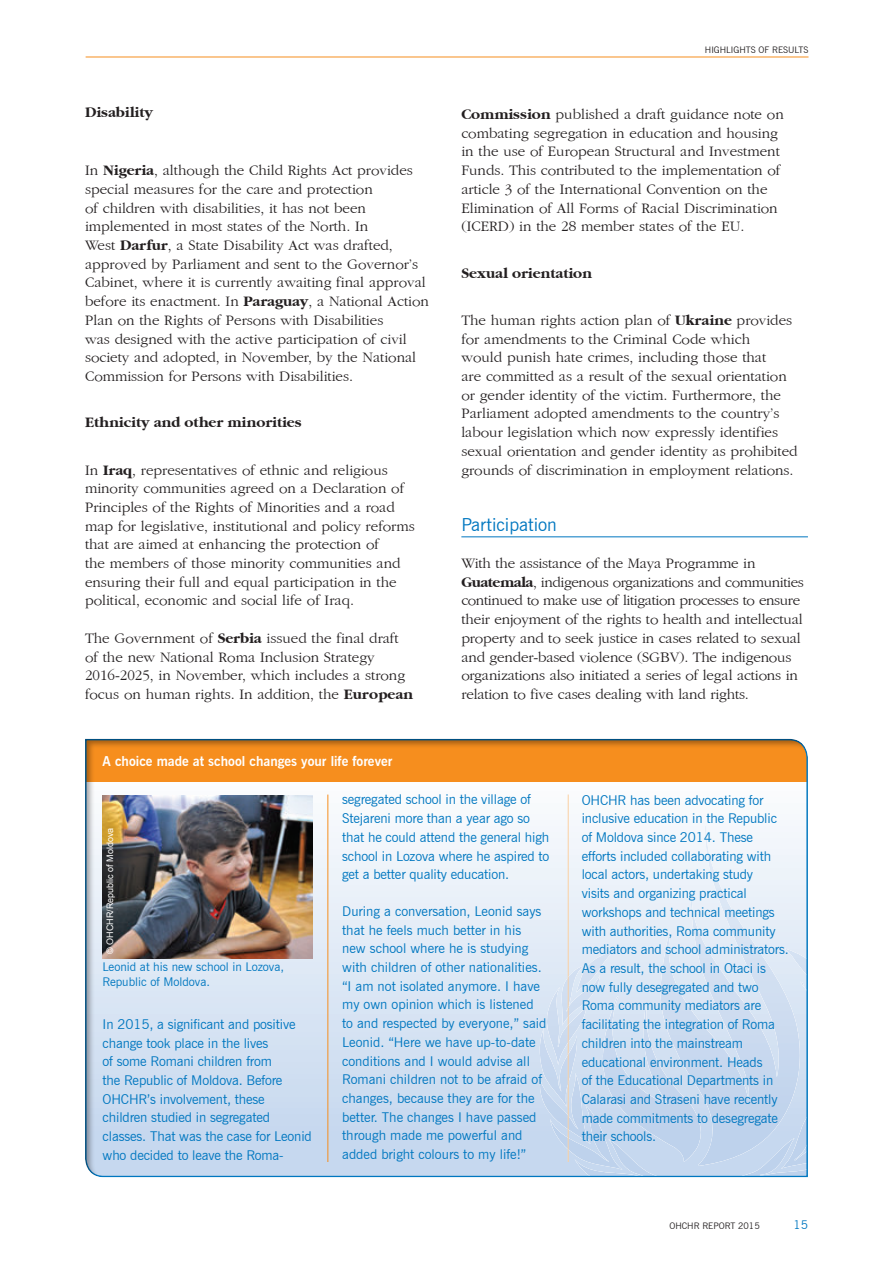
<style>
.page{position:relative;width:893px;height:1263px;background:#fff}
.page>*{position:absolute;margin:0;border:0;box-sizing:border-box;transform-origin:0 0}
.t1{font:18px "News Gothic BT";color:#0077c0}
.t2{font:15px/18.8px "Gatineau Plain";color:#231f20}
.t3{font:700 15px "Gatineau";color:#231f20}
.t4{font:13.5px/18.8px "News Gothic BT";letter-spacing:-.01em;color:#0077c0}
.t5{font:700 13.5px "News Gothic BT";color:#fff}
.t6{font:12px/14.4px "News Gothic BT";color:#0077c0}
.t7{font:9px "News Gothic BT";color:#231f20}
.t8{font:9px "Arial";color:#fff}
.s1{font-family:"Gatineau";font-weight:700}
</style>
<div class="page">
<hr style="left:86px;top:57px;width:722px;height:1px;background:#f68e1e">
<hr style="left:461px;top:537px;width:347px;height:1px;background:#0077c0">
<div style="left:84px;top:739px;width:725px;height:440px;background:#231f20;opacity:.4"></div>
<img style="left:102px;top:796px;width:210px;height:162px">
<p class="t3" style="left:85px;top:104px;width:69px">Disability</p>
<p class="t2" style="left:85px;top:161px;width:345px">In <span class="s1">Nigeria</span>, although the Child Rights Act provides special measures for the care and protection<br>of children with disabilities, it has not been implemented in most states of the North. In<br>West <span class="s1">Darfur</span>, a State Disability Act was drafted, approved by Parliament and sent to the Governor’s Cabinet, where it is currently awaiting final approval before its enactment. In <span class="s1">Paraguay</span>, a National Action Plan on the Rights of Persons with Disabilities<br>was designed with the active participation of civil society and adopted, in November, by the National Commission for Persons with Disabilities.</p>
<p class="t3" style="left:85px;top:415px;width:218px">Ethnicity and other minorities</p>
<p class="t2" style="left:85px;top:461px;width:331px">In <span class="s1">Iraq</span>, representatives of ethnic and religious minority communities agreed on a Declaration of Principles of the Rights of Minorities and a road map for legislative, institutional and policy reforms that are aimed at enhancing the protection of<br>the members of those minority communities and ensuring their full and equal participation in the political, economic and social life of Iraq.</p>
<p class="t2" style="left:85px;top:629px;width:330px">The Government of <span class="s1">Serbia</span> issued the final draft of the new National Roma Inclusion Strategy 2016-2025, in November, which includes a strong focus on human rights. In addition, the <span class="s1">European</span></p>
<p class="t5" style="left:103px;top:753px;width:291px">A choice made at school changes your life forever</p>
<p class="t7" style="left:705px;top:44px;width:105px">HIGHLIGHTS OF RESULTS</p>
<p class="t2" style="left:461px;top:105px;width:324px"><span class="s1">Commission</span> published a draft guidance note on combating segregation in education and housing in the use of European Structural and Investment Funds. This contributed to the implementation of article 3 of the International Convention on the Elimination of All Forms of Racial Discrimination (ICERD) in the 28 member states of the EU.</p>
<p class="t3" style="left:461px;top:265px;width:132px">Sexual orientation</p>
<p class="t2" style="left:461px;top:311px;width:338px">The human rights action plan of <span class="s1">Ukraine</span> provides for amendments to the Criminal Code which<br>would punish hate crimes, including those that<br>are committed as a result of the sexual orientation or gender identity of the victim. Furthermore, the Parliament adopted amendments to the country’s labour legislation which now expressly identifies sexual orientation and gender identity as prohibited grounds of discrimination in employment relations.</p>
<p class="t1" style="left:461px;top:513px;width:97px">Participation</p>
<p class="t2" style="left:461px;top:554px;width:344px">With the assistance of the Maya Programme in <span class="s1">Guatemala</span>, indigenous organizations and communities continued to make use of litigation processes to ensure their enjoyment of the rights to health and intellectual property and to seek justice in cases related to sexual and gender-based violence (SGBV). The indigenous organizations also initiated a series of legal actions in relation to five cases dealing with land rights.</p>
<p class="t8" style="left:104px;top:954px;width:128px;rotate:-90deg">© OHCHR/Republic of Moldova</p>
<p class="t6" style="left:102px;top:960px;width:183px">Leonid at his new school in Lozova,<br>Republic of Moldova.</p>
<p class="t4" style="left:103px;top:1015px;width:211px">In 2015, a significant and positive change took place in the lives<br>of some Romani children from<br>the Republic of Moldova. Before<br>OHCHR’s involvement, these children studied in segregated classes. That was the case for Leonid who decided to leave the Roma-</p>
<p class="t4" style="left:342px;top:790px;width:209px">segregated school in the village of Stejareni more than a year ago so that he could attend the general high school in Lozova where he aspired to get a better quality education.</p>
<p class="t4" style="left:342px;top:901px;width:206px">During a conversation, Leonid says that he feels much better in his new school where he is studying with children of other nationalities. “I am not isolated anymore. I have my own opinion which is listened to and respected by everyone,” said Leonid. “Here we have up-to-date conditions and I would advise all Romani children not to be afraid of changes, because they are for the better. The changes I have passed through made me powerful and added bright colours to my life!”</p>
<p class="t4" style="left:582px;top:790px;width:209px">OHCHR has been advocating for inclusive education in the Republic of Moldova since 2014. These efforts included collaborating with local actors, undertaking study<br>visits and organizing practical workshops and technical meetings with authorities, Roma community mediators and school administrators.<br>As a result, the school in Otaci is now fully desegregated and two<br>Roma community mediators are facilitating the integration of Roma children into the mainstream educational environment. Heads<br>of the Educational Departments in<br>Calarasi and Straseni have recently made commitments to desegregate their schools.</p>
<p class="t7" style="left:669px;top:1220px;width:92px">OHCHR REPORT 2015</p>
<p class="t6" style="left:793px;top:1217px;width:16px">15</p>
</div>
